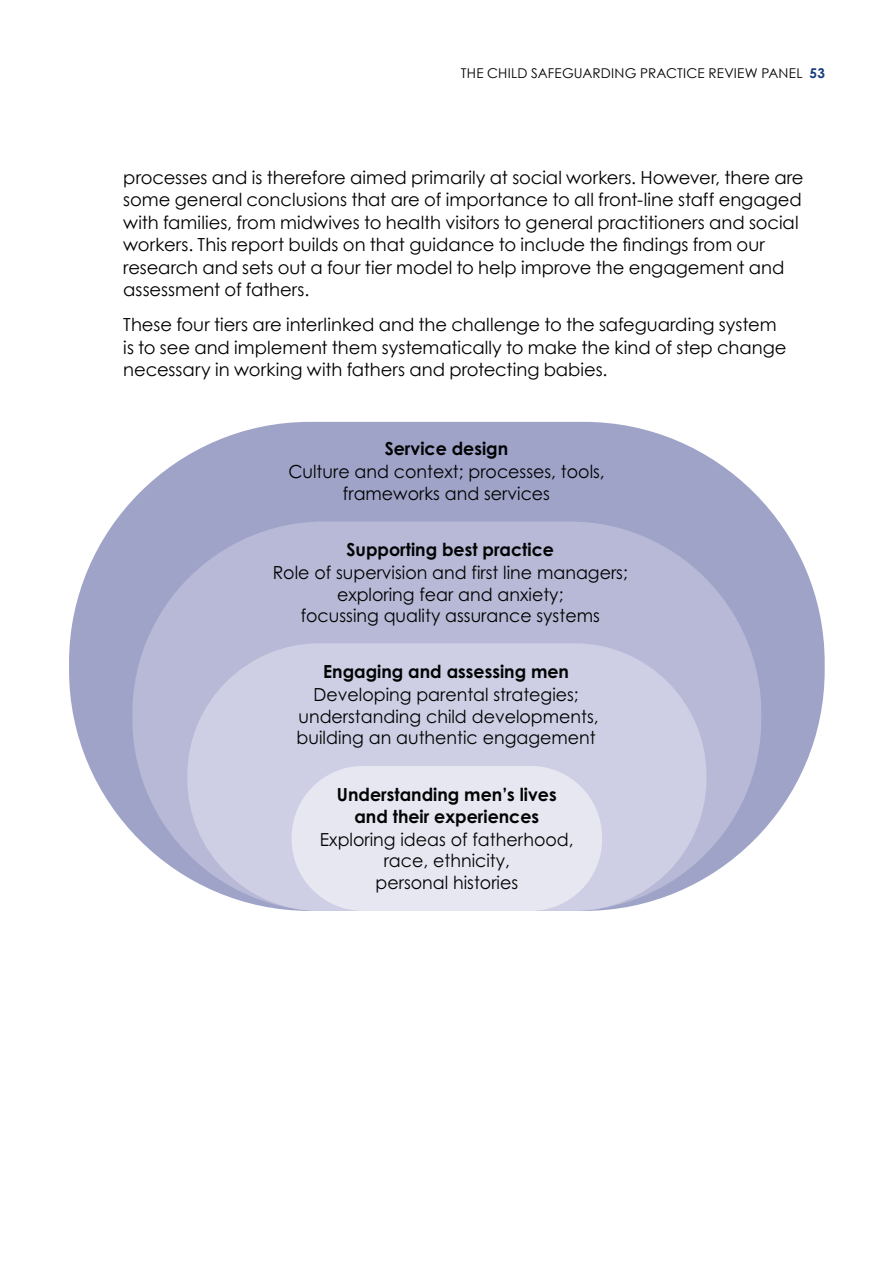
<style>
.page{position:relative;width:893px;height:1263px;background:#fff}
.page>*{position:absolute;margin:0;border:0;box-sizing:border-box;transform-origin:0 0}
.t1{font:18px/22px "Century Gothic 3";color:#010202;text-align:center}
.Body_Numbered{font:18px/22.5px "Century Gothic";color:#000}
.Body_Indent{font:18px/22.5px "Century Gothic";color:#000}
.t2{font:13.5px "Century Gothic";letter-spacing:.01em;color:#000}
.s1{font-family:"Century Gothic Bold 2";color:#153b7d}
.s2{font-family:"Century Gothic 2"}
.s3{font-family:"Century Gothic Bold 3"}
</style>
<div class="page">
<div style="left:69px;top:422px;width:756px;height:489px;background:#9fa3c8;border-radius:241px"></div>
<div style="left:132px;top:521px;width:629px;height:390px;background:#b7b9d6;border-radius:192px"></div>
<div style="left:187px;top:643px;width:519px;height:268px;background:#cecfe4;border-radius:132px"></div>
<div style="left:292px;top:766px;width:310px;height:145px;background:#e7e7f2;border-radius:71px"></div>
<p class="t2" style="left:461px;top:65px;width:365px">THE CHILD SAFEGUARDING PRACTICE REVIEW PANEL <span class="s1">53</span></p>
<p class="Body_Numbered" style="left:123px;top:166px;width:682px">processes and is therefore aimed primarily at social workers. However, there are some general conclusions that are of importance to all front-line staff engaged with families, from midwives to health visitors to general practitioners and social <span class="s2">workers. This report builds on that guidance to include the findings from our </span>research and sets out a four tier model to help improve the engagement and assessment of fathers.</p>
<p class="Body_Indent" style="left:123px;top:313px;width:665px">These four tiers are interlinked and the challenge to the safeguarding system is to see and implement them systematically to make the kind of step change necessary in working with fathers and protecting babies.</p>
<p class="t1" style="left:288px;top:437px;width:318px"><span class="s3">Service design<br></span>Culture and context; processes, tools, frameworks and services</p>
<p class="t1" style="left:273px;top:538px;width:357px"><span class="s3">Supporting best practice<br></span>Role of supervision and first line managers; exploring fear and anxiety;<br>focussing quality assurance systems</p>
<p class="t1" style="left:297px;top:660px;width:304px"><span class="s3">Engaging and assessing men </span>Developing parental strategies; understanding child developments, building an authentic engagement</p>
<p class="t1" style="left:320px;top:783px;width:255px"><span class="s3">Understanding men’s lives and their experiences<br></span>Exploring ideas of fatherhood, race, ethnicity,<br>personal histories</p>
</div>
